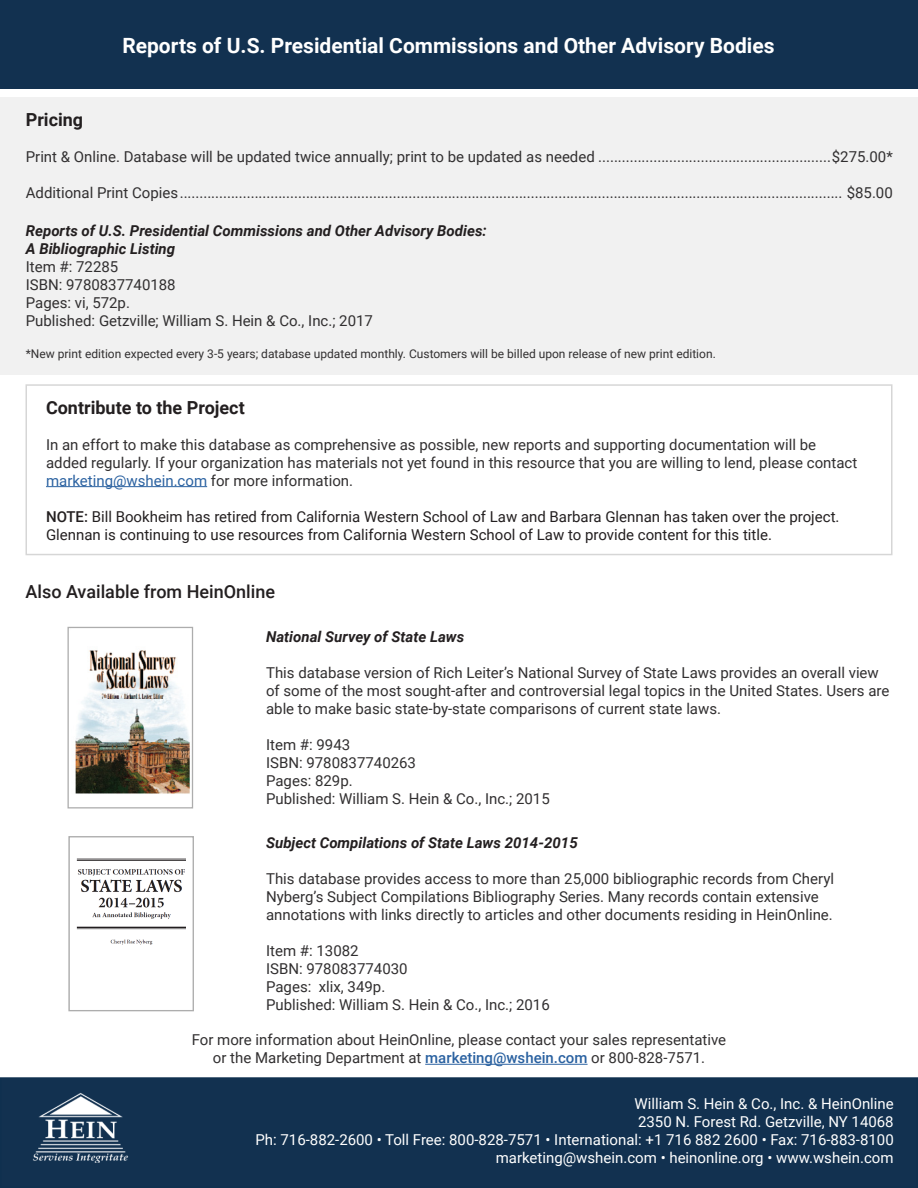
<style>
.page{position:relative;width:918px;height:1188px;background:#fff}
.page>*{position:absolute;margin:0;border:0;box-sizing:border-box;transform-origin:0 0}
.t1{font:700 21px "Roboto";color:#fff}
.t2{font:700 18px "Roboto";color:#231f20}
.t3{font:500 18px "Roboto";color:#231f20}
.t4{font:15px/18px "Roboto";color:#312f30}
.t5{font:15px "Roboto";color:#fff}
.t6{font:15px/18px "Roboto";color:#231f20}
.t7{font:italic 700 15px "Roboto";color:#231f20}
.t8{font:12px "Roboto";color:#312f30}
.s1{color:#2b62a1}
.s2{font-weight:500}
.s3{font-weight:500;color:#2b62a1}
</style>
<div class="page">
<div style="left:0;top:1px;width:918px;height:88px;background:#123150"></div>
<div style="left:1px;top:1078px;width:916px;height:109px;background:#123150"></div>
<div style="left:0;top:1077px;width:918px;height:111px;border:2px solid #0f304f"></div>
<img style="left:32px;top:1093px;width:97px;height:69px">
<hr style="left:425px;top:1064px;width:163px;height:1px;background:#2b62a1">
<div style="left:0;top:97px;width:918px;height:277px;background:#f1f1f1"></div>
<img style="left:75px;top:650px;width:115px;height:144px">
<div style="left:68px;top:627px;width:125px;height:181px;border:1px solid #adadad"></div>
<img style="left:76px;top:858px;width:110px;height:87px">
<div style="left:68px;top:836px;width:126px;height:175px;border:1px solid #adadad"></div>
<div style="left:26px;top:384px;width:866px;height:171px;border:2px solid #adadad"></div>
<hr style="left:46px;top:486px;width:161px;height:1px;background:#2b62a1">
<p class="t1" style="left:122px;top:31px;width:654px">Reports of U.S. Presidential Commissions and Other Advisory Bodies</p>
<p class="t2" style="left:26px;top:107px;width:59px">Pricing</p>
<p class="t4" style="left:26px;top:147px;width:571px">Print &amp; Online. Database will be updated twice annually; print to be updated as needed</p>
<p class="t4" style="left:832px;top:147px;width:62px">$275.00*</p>
<p class="t4" style="left:26px;top:183px;width:154px">Additional Print Copies</p>
<p class="t4" style="left:847px;top:183px;width:48px">$85.00</p>
<p class="t7" style="left:26px;top:220px;width:462px">Reports of U.S. Presidential Commissions and Other Advisory Bodies:</p>
<p class="t7" style="left:26px;top:238px;width:151px">A Bibliographic Listing</p>
<p class="t4" style="left:26px;top:257px;width:94px">Item #: 72285</p>
<p class="t4" style="left:26px;top:275px;width:151px">ISBN: 9780837740188</p>
<p class="t4" style="left:26px;top:293px;width:106px">Pages: vi, 572p.</p>
<p class="t4" style="left:26px;top:311px;width:349px">Published: Getzville; William S. Hein &amp; Co., Inc.; 2017</p>
<p class="t8" style="left:26px;top:346px;width:692px">*New print edition expected every 3-5 years; database updated monthly. Customers will be billed upon release of new print edition.</p>
<p class="t2" style="left:46px;top:395px;width:200px">Contribute to the Project</p>
<p class="t4" style="left:46px;top:435px;width:813px">In an effort to make this database as comprehensive as possible, new reports and supporting documentation will be added regularly. If your organization has materials not yet found in this resource that you are willing to lend, please contact <span class="s1">marketing@wshein.com</span> for more information.</p>
<p class="t6" style="left:46px;top:507px;width:795px"><span class="s2">NOTE:</span> Bill Bookheim has retired from California Western School of Law and Barbara Glennan has taken over the project.<br>Glennan is continuing to use resources from California Western School of Law to provide content for this title.</p>
<p class="t3" style="left:26px;top:579px;width:251px">Also Available from HeinOnline</p>
<p class="t7" style="left:266px;top:626px;width:200px">National Survey of State Laws</p>
<p class="t4" style="left:266px;top:663px;width:625px">This database version of Rich Leiter’s National Survey of State Laws provides an overall view of some of the most sought-after and controversial legal topics in the United States. Users are able to make basic state-by-state comparisons of current state laws.</p>
<p class="t4" style="left:266px;top:735px;width:86px">Item #: 9943</p>
<p class="t4" style="left:266px;top:753px;width:151px">ISBN: 9780837740263</p>
<p class="t4" style="left:266px;top:771px;width:88px">Pages: 829p.</p>
<p class="t4" style="left:266px;top:789px;width:285px">Published: William S. Hein &amp; Co., Inc.; 2015</p>
<p class="t7" style="left:266px;top:832px;width:313px">Subject Compilations of State Laws 2014-2015</p>
<p class="t4" style="left:266px;top:869px;width:570px">This database provides access to more than 25,000 bibliographic records from Cheryl<br>Nyberg’s Subject Compilations Bibliography Series. Many records contain extensive annotations with links directly to articles and other documents residing in HeinOnline.</p>
<p class="t4" style="left:266px;top:941px;width:94px">Item #: 13082</p>
<p class="t4" style="left:266px;top:959px;width:143px">ISBN: 978083774030</p>
<p class="t4" style="left:266px;top:977px;width:121px">Pages: xlix, 349p.</p>
<p class="t4" style="left:266px;top:995px;width:285px">Published: William S. Hein &amp; Co., Inc.; 2016</p>
<p class="t4" style="left:192px;top:1030px;width:536px">For more information about HeinOnline, please contact your sales representative</p>
<p class="t4" style="left:213px;top:1048px;width:494px">or the Marketing Department at <span class="s3">marketing@wshein.com</span> or 800-828-7571.</p>
<p class="t5" style="left:634px;top:1093px;width:261px">William S. Hein &amp; Co., Inc. &amp; HeinOnline</p>
<p class="t5" style="left:638px;top:1111px;width:257px">2350 N. Forest Rd. Getzville, NY 14068</p>
<p class="t5" style="left:255px;top:1129px;width:640px">Ph: 716-882-2600 • Toll Free: 800-828-7571 • International: +1 716 882 2600 • Fax: 716-883-8100</p>
<p class="t5" style="left:496px;top:1147px;width:399px">marketing@wshein.com • heinonline.org • www.wshein.com</p>
</div>
